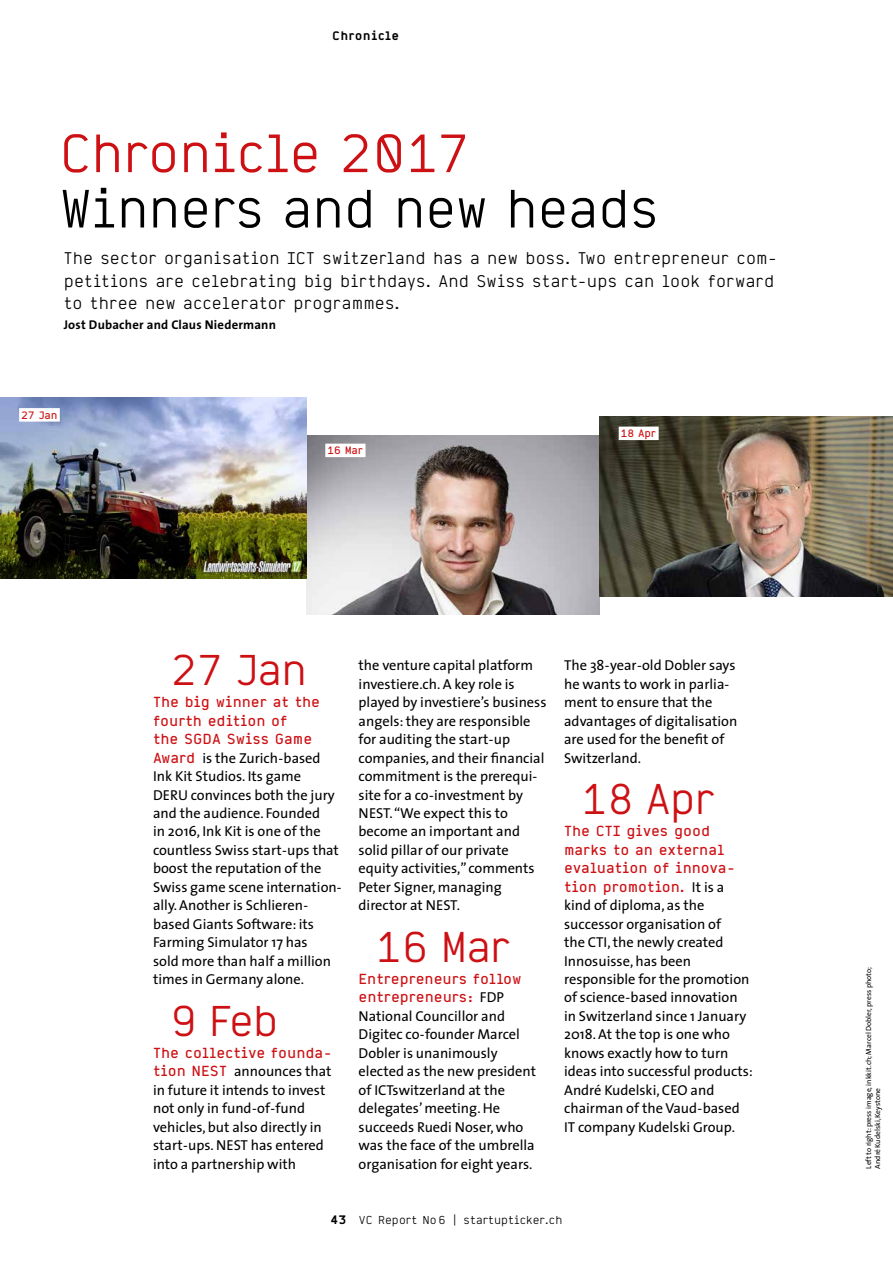
<style>
.page{position:relative;width:893px;height:1263px;background:#fff}
.page>*{position:absolute;margin:0;border:0;box-sizing:border-box;transform-origin:0 0}
.H1_Titel_schwarz{font:52.5px "Deck";letter-spacing:-.01em;color:#000}
.H1_Titel_rot{font:52.5px "Deck";letter-spacing:-.01em;color:#cd1013}
.Chronik_Zahl{font:42px "Deck";letter-spacing:-.03em;color:#cd1013}
.Lead_Editorial{font:16.5px/22.5px "Deck";letter-spacing:.01em;color:#000}
.LT_Chronik{font:14.4px/18.5px "The Sans";color:#000}
.LT_Chronik-2{font:700 14.25px/18.5px "Deck";color:#cd1013}
.Lead_Editorial-2{font:700 12.75px "The Sans";letter-spacing:.015em;color:#000}
.Rubrik{font:900 12px "Deck";letter-spacing:.01em;color:#000}
.t1{font:11.25px "Deck";letter-spacing:.01em;color:#000}
.Bildtitel{font:700 10.5px "Deck";letter-spacing:-.02em;color:#cd1013}
.LT_theSans_oEinzug{font:7.5px/9px "The Sans";color:#000}
.s1{font-family:"Deck";font-weight:700;font-size:14.25px;color:#cd1013}
.s2{font-family:"The Sans";font-weight:400;font-size:14.4px;color:#000}
.s3{font-weight:900;font-size:12px}
</style>
<div class="page">
<img style="left:306px;top:435px;width:294px;height:180px">
<img style="left:0;top:398px;width:306px;height:180px">
<img style="left:600px;top:416px;width:293px;height:180px">
<div style="left:19px;top:408px;width:41px;height:14px;background:#fff"></div>
<div style="left:325px;top:444px;width:40px;height:13px;background:#fff"></div>
<div style="left:619px;top:427px;width:40px;height:13px;background:#fff"></div>
<p class="Rubrik" style="left:332px;top:28px;width:68px">Chronicle</p>
<p class="H1_Titel_rot" style="left:60px;top:120px;width:412px">Chronicle 2017</p>
<p class="H1_Titel_schwarz" style="left:60px;top:175px;width:601px">Winners and new heads</p>
<p class="Lead_Editorial" style="left:64px;top:247px;width:716px">The sector organisation ICT switzerland has a new boss. Two entrepreneur com&shy;petitions are celebrating big birthdays. And Swiss start-ups can look forward to three new accelerator programmes.</p>
<p class="Lead_Editorial-2" style="left:64px;top:314px;width:214px">Jost Dubacher and Claus Niedermann</p>
<p class="Bildtitel" style="left:21px;top:408px;width:38px">27 Jan</p>
<p class="Bildtitel" style="left:327px;top:444px;width:37px">16 Mar</p>
<p class="Bildtitel" style="left:621px;top:427px;width:37px">18 Apr</p>
<p class="Chronik_Zahl" style="left:170px;top:643px;width:138px">27 Jan</p>
<p class="LT_Chronik-2" style="left:153px;top:692px;width:168px">The big winner at the fourth edition of<br>the SGDA Swiss Game</p>
<p class="LT_Chronik" style="left:153px;top:748px;width:190px"><span class="s1">Award</span> is the Zurich-based<br>Ink Kit Studios. Its game<br>DERU convinces both the jury and the audience. Founded<br>in 2016, Ink Kit is one of the countless Swiss start-ups that boost the reputation of the<br>Swiss game scene internation&shy;ally. Another is Schlieren&shy;based Giants Software: its<br>Farming Simulator 17 has<br>sold more than half a million times in Germany alone.</p>
<p class="Chronik_Zahl" style="left:170px;top:994px;width:110px">9 Feb</p>
<p class="LT_Chronik-2" style="left:153px;top:1043px;width:181px">The collective founda-</p>
<p class="LT_Chronik" style="left:153px;top:1062px;width:180px"><span class="s1">tion NEST</span> announces that in future it intends to invest not only in fund-of-fund vehicles, but also directly in start-ups. NEST has entered into a partnership with</p>
<p class="LT_Chronik" style="left:359px;top:656px;width:189px">the venture capital platform investiere.ch. A key role is played by investiere’s business angels: they are responsible for auditing the start-up companies, and their financial commitment is the prerequi&shy;site for a co-investment by<br>NEST. “We expect this to become an important and solid pillar of our private equity activities,” comments<br>Peter Signer, managing director at NEST.</p>
<p class="Chronik_Zahl" style="left:376px;top:920px;width:137px">16 Mar</p>
<p class="LT_Chronik-2" style="left:359px;top:969px;width:165px">Entrepreneurs follow entrepreneurs: <span class="s2">FDP</span></p>
<p class="LT_Chronik" style="left:359px;top:1006px;width:179px">National Councillor and<br>Digitec co-founder Marcel<br>Dobler is unanimously elected as the new president of ICTswitzerland at the delegates’ meeting. He succeeds Ruedi Noser, who was the face of the umbrella organisation for eight years.</p>
<p class="LT_Chronik" style="left:564px;top:656px;width:175px">The 38-year-old Dobler says he wants to work in parlia&shy;ment to ensure that the advantages of digitalisation are used for the benefit of<br>Switzerland.</p>
<p class="Chronik_Zahl" style="left:581px;top:772px;width:136px">18 Apr</p>
<p class="LT_Chronik-2" style="left:564px;top:822px;width:173px">The CTI gives good marks to an external evaluation of innova&shy;tion promotion. <span class="s2">It is a</span></p>
<p class="LT_Chronik" style="left:564px;top:896px;width:190px">kind of diploma, as the successor organisation of<br>the CTI, the newly created<br>Innosuisse, has been responsible for the promotion of science-based innovation in Switzerland since 1 January<br>2018. At the top is one who knows exactly how to turn ideas into successful products:<br>André Kudelski, CEO and chairman of the Vaud-based<br>IT company Kudelski Group.</p>
<p class="t1" style="left:331px;top:1213px;width:233px"><span class="s3">43</span> VC Report No6 | startupticker.ch</p>
<p class="LT_theSans_oEinzug" style="left:864px;top:1168px;width:203px;rotate:-90deg">Left to right: press image, inkkit.ch; Marcel Dobler, press photo;<br>André Kudelski, Keystone</p>
</div>
